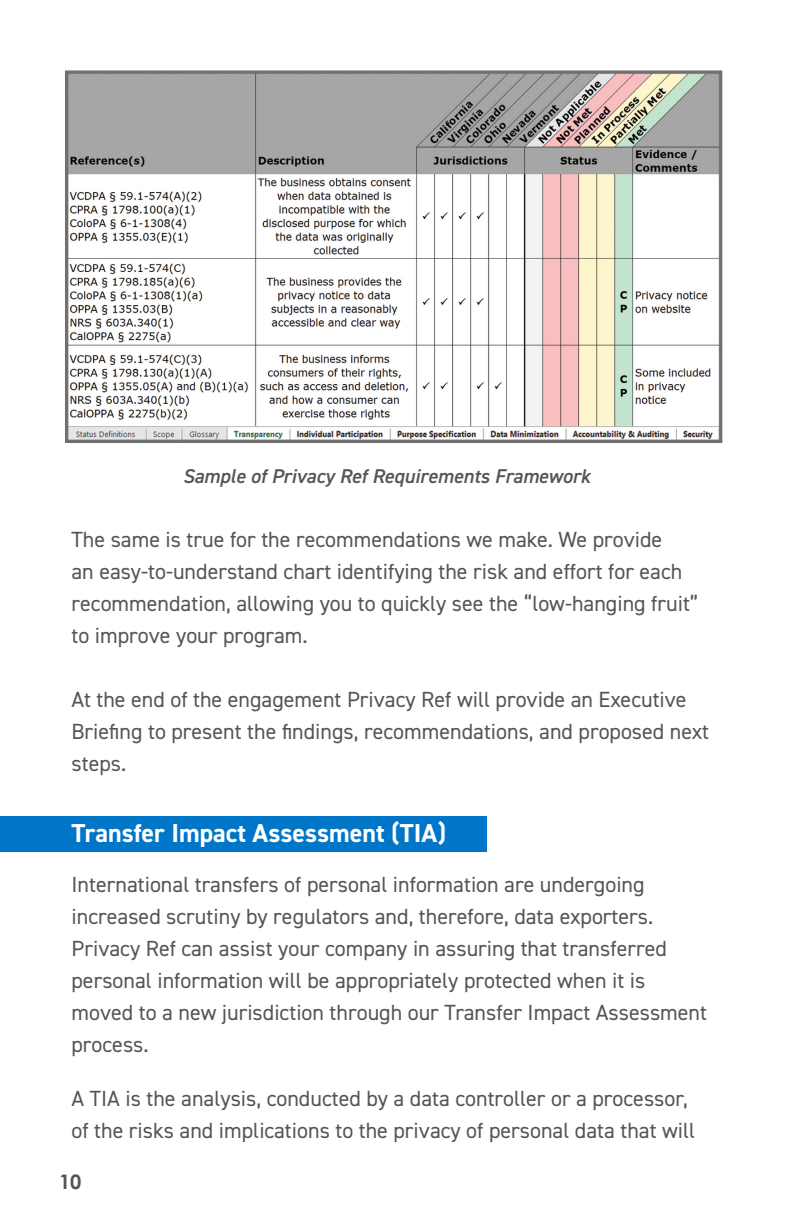
<style>
.page{position:relative;width:792px;height:1224px;background:#fff}
.page>*{position:absolute;margin:0;border:0;box-sizing:border-box;transform-origin:0 0}
.t1{font:700 26px "DIN2014";color:#fff}
.t2{font:22px/32px "DIN2014";color:#54555a}
.t3{font:italic 600 20px "DIN2014";color:#54555a}
.t4{font:700 20px "Century Gothic";color:#54555a}
</style>
<div class="page">
<div style="left:0;top:816px;width:487px;height:36px;background:#0076c8"></div>
<img style="left:65px;top:70px;width:658px;height:373px">
<p class="t3" style="left:183px;top:463px;width:409px">Sample of Privacy Ref Requirements Framework</p>
<p class="t2" style="left:72px;top:523px;width:628px">The same is true for the recommendations we make. We provide<br>an easy-to-understand chart identifying the risk and effort for each recommendation, allowing you to quickly see the “low-hanging fruit” to improve your program.</p>
<p class="t2" style="left:72px;top:683px;width:639px">At the end of the engagement Privacy Ref will provide an Executive<br>Briefing to present the findings, recommendations, and proposed next steps.</p>
<p class="t1" style="left:72px;top:816px;width:376px">Transfer Impact Assessment (TIA)</p>
<p class="t2" style="left:72px;top:868px;width:637px">International transfers of personal information are undergoing increased scrutiny by regulators and, therefore, data exporters.<br>Privacy Ref can assist your company in assuring that transferred personal information will be appropriately protected when it is moved to a new jurisdiction through our Transfer Impact Assessment process.</p>
<p class="t2" style="left:72px;top:1082px;width:625px">A TIA is the analysis, conducted by a data controller or a processor, of the risks and implications to the privacy of personal data that will</p>
<p class="t4" style="left:59px;top:1167px;width:24px">10</p>
</div>
